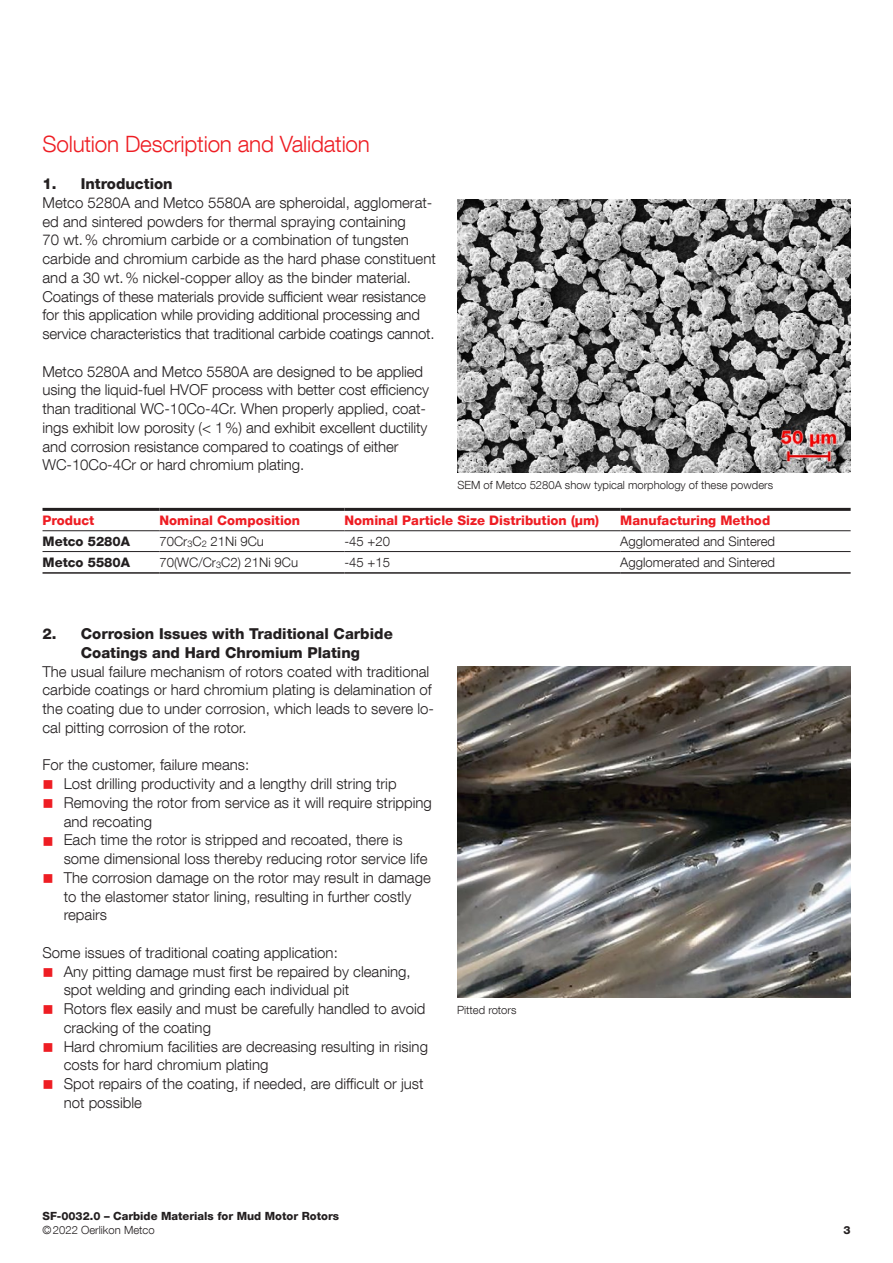
<style>
.page{position:relative;width:893px;height:1263px;background:#fff}
.page>*{position:absolute;margin:0;border:0;box-sizing:border-box;transform-origin:0 0}
.t1{font:300 22.5px "Helvetica Neue LT Com";letter-spacing:-.01em;color:#ee1d23}
.t2{font:300 15px/18.8px "Helvetica Neue LT Com";color:#231f20}
.t3{font:800 15px/18.8px "Helvetica Neue LT Com";color:#231f20;text-align:center}
.t4{font:300 13.2px "Helvetica Neue LT Com";color:#231f20}
.t5{font:800 13.2px "Helvetica Neue LT Com";color:#ee1d23}
.t6{font:800 13.2px "Helvetica Neue LT Com";color:#231f20}
.t7{font:300 11.25px "Helvetica Neue LT Com";color:#231f20}
.t8{font:800 11.25px "Helvetica Neue LT Com";color:#231f20}
.s1{color:#ee1d23}
</style>
<div class="page">
<img style="left:457px;top:199px;width:394px;height:274px">
<hr style="left:43px;top:508px;width:116px;height:3px;background:#231f20">
<hr style="left:159px;top:508px;width:185px;height:3px;background:#231f20">
<hr style="left:344px;top:508px;width:276px;height:3px;background:#231f20">
<hr style="left:620px;top:508px;width:231px;height:3px;background:#231f20">
<hr style="left:43px;top:530px;width:116px;height:1px;background:#231f20">
<hr style="left:159px;top:530px;width:185px;height:1px;background:#231f20">
<hr style="left:344px;top:530px;width:276px;height:1px;background:#231f20">
<hr style="left:620px;top:530px;width:231px;height:1px;background:#231f20">
<hr style="left:43px;top:551px;width:116px;height:1px;background:#231f20">
<hr style="left:159px;top:551px;width:185px;height:1px;background:#231f20">
<hr style="left:344px;top:551px;width:276px;height:1px;background:#231f20">
<hr style="left:620px;top:551px;width:231px;height:1px;background:#231f20">
<hr style="left:43px;top:572px;width:116px;height:2px;background:#231f20">
<hr style="left:159px;top:572px;width:185px;height:2px;background:#231f20">
<hr style="left:344px;top:572px;width:276px;height:2px;background:#231f20">
<hr style="left:620px;top:572px;width:231px;height:2px;background:#231f20">
<img style="left:457px;top:666px;width:393px;height:331px">
<h1 class="t1" style="left:43px;top:130px;width:329px">Solution Description and Validation</h1>
<p class="t3" style="left:43px;top:174px;width:132px">1. Introduction</p>
<p class="t2" style="left:43px;top:193px;width:395px">Metco 5280A and Metco 5580A are spheroidal, agglomerat&shy;ed and sintered powders for thermal spraying containing<br>70 wt.% chromium carbide or a combination of tungsten carbide and chromium carbide as the hard phase constituent and a 30 wt.% nickel-copper alloy as the binder material.<br>Coatings of these materials provide sufficient wear resistance for this application while providing additional processing and service characteristics that traditional carbide coatings cannot.</p>
<p class="t2" style="left:43px;top:362px;width:388px">Metco 5280A and Metco 5580A are designed to be applied using the liquid-fuel HVOF process with better cost efficiency than traditional WC-10Co-4Cr. When properly applied, coat&shy;ings exhibit low porosity (&lt; 1%) and exhibit excellent ductility and corrosion resistance compared to coatings of either WC-10Co-4Cr or hard chromium plating.</p>
<p class="t7" style="left:457px;top:478px;width:317px">SEM of Metco 5280A show typical morphology of these powders</p>
<p class="t5" style="left:43px;top:512px;width:53px">Product</p>
<p class="t5" style="left:159px;top:512px;width:142px">Nominal Composition</p>
<p class="t5" style="left:344px;top:512px;width:256px">Nominal Particle Size Distribution (µm)</p>
<p class="t5" style="left:620px;top:512px;width:152px">Manufacturing Method</p>
<p class="t6" style="left:43px;top:533px;width:89px">Metco 5280A</p>
<p class="t4" style="left:159px;top:533px;width:106px">70Cr<sub>3</sub>C<sub>2</sub> 21Ni 9Cu</p>
<p class="t4" style="left:344px;top:533px;width:47px">-45 +20</p>
<p class="t4" style="left:620px;top:533px;width:156px">Agglomerated and Sintered</p>
<p class="t6" style="left:43px;top:554px;width:89px">Metco 5580A</p>
<p class="t4" style="left:159px;top:554px;width:140px">70(WC/Cr<sub>3</sub>C2) 21Ni 9Cu</p>
<p class="t4" style="left:344px;top:554px;width:47px">-45 +15</p>
<p class="t4" style="left:620px;top:554px;width:156px">Agglomerated and Sintered</p>
<p class="t3" style="left:43px;top:624px;width:352px">2. Corrosion Issues with Traditional Carbide<br>Coatings and Hard Chromium Plating</p>
<p class="t2" style="left:43px;top:662px;width:393px">The usual failure mechanism of rotors coated with traditional carbide coatings or hard chromium plating is delamination of the coating due to under corrosion, which leads to severe lo&shy;cal pitting corrosion of the rotor.</p>
<p class="t2" style="left:43px;top:755px;width:208px">For the customer, failure means:</p>
<p class="t2" style="left:43px;top:774px;width:356px"><span class="s1">■</span> Lost drilling productivity and a lengthy drill string trip</p>
<p class="t2" style="left:64px;top:793px;width:370px;text-indent:-21px"><span class="s1">■</span> Removing the rotor from service as it will require stripping and recoating</p>
<p class="t2" style="left:64px;top:830px;width:365px;text-indent:-21px"><span class="s1">■</span> Each time the rotor is stripped and recoated, there is some dimensional loss thereby reducing rotor service life</p>
<p class="t2" style="left:64px;top:868px;width:369px;text-indent:-21px"><span class="s1">■</span> The corrosion damage on the rotor may result in damage to the elastomer stator lining, resulting in further costly repairs</p>
<p class="t2" style="left:42px;top:943px;width:297px">Some issues of traditional coating application:</p>
<p class="t2" style="left:64px;top:962px;width:349px;text-indent:-21px"><span class="s1">■</span> Any pitting damage must first be repaired by cleaning, spot welding and grinding each individual pit</p>
<p class="t2" style="left:64px;top:999px;width:363px;text-indent:-21px"><span class="s1">■</span> Rotors flex easily and must be carefully handled to avoid cracking of the coating</p>
<p class="t2" style="left:64px;top:1037px;width:366px;text-indent:-21px"><span class="s1">■</span> Hard chromium facilities are decreasing resulting in rising costs for hard chromium plating</p>
<p class="t2" style="left:64px;top:1074px;width:361px;text-indent:-21px"><span class="s1">■</span> Spot repairs of the coating, if needed, are difficult or just not possible</p>
<p class="t7" style="left:457px;top:1003px;width:61px">Pitted rotors</p>
<p class="t8" style="left:43px;top:1209px;width:298px">SF-0032.0 – Carbide Materials for Mud Motor Rotors</p>
<p class="t7" style="left:43px;top:1223px;width:114px">©2022 Oerlikon Metco</p>
<p class="t8" style="left:843px;top:1223px;width:9px">3</p>
</div>
